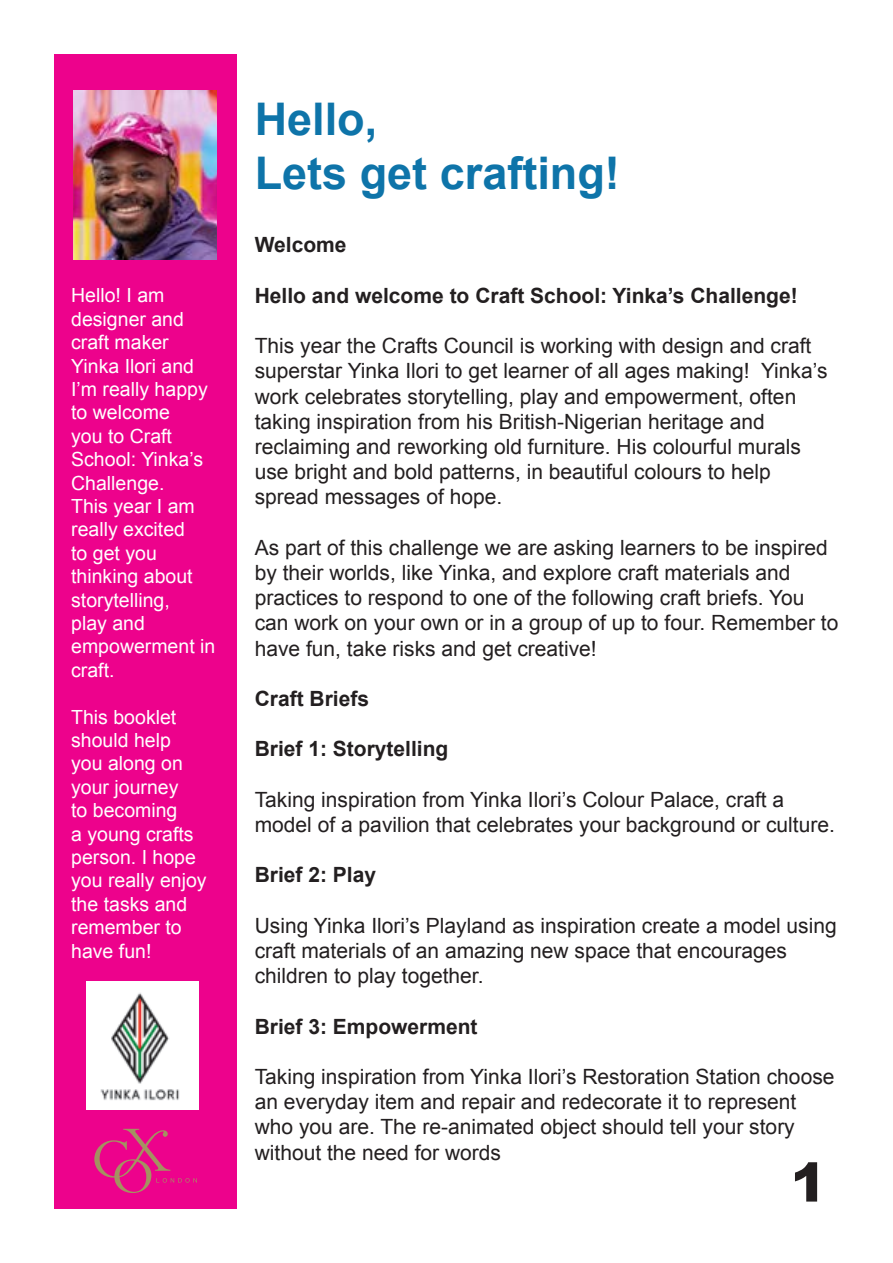
<style>
.page{position:relative;width:893px;height:1263px;background:#fff}
.page>*{position:absolute;margin:0;border:0;box-sizing:border-box;transform-origin:0 0}
.t1{font:900 54px "Arial";color:#231f20}
.t2{font:700 45px "Arial";color:#0e74a9}
.t3{font:21px/25.2px "Arial";color:#231f20}
.t4{font:700 21px "Arial";color:#231f20}
.t5{font:19.5px/23.4px "Arial";color:#fff}
</style>
<div class="page">
<div style="left:54px;top:54px;width:183px;height:1155px;background:#ed028c"></div>
<img style="left:73px;top:90px;width:144px;height:169px">
<img style="left:86px;top:981px;width:113px;height:129px">
<svg style="left:94px;top:1129px;width:103px;height:64px"></svg>
<p class="t5" style="left:71px;top:284px;width:146px">Hello! I am designer and craft maker<br>Yinka Ilori and<br>I’m really happy to welcome<br>you to Craft<br>School: Yinka’s<br>Challenge.<br>This year I am really excited<br>to get you thinking about storytelling,<br>play and empowerment in craft.</p>
<p class="t5" style="left:71px;top:705px;width:137px">This booklet should help you along on your journey<br>to becoming<br>a young crafts person. I hope you really enjoy the tasks and remember to have fun!</p>
<p class="t2" style="left:255px;top:90px;width:124px">Hello,</p>
<p class="t2" style="left:255px;top:144px;width:367px">Lets get crafting!</p>
<p class="t4" style="left:255px;top:231px;width:93px">Welcome</p>
<p class="t4" style="left:255px;top:282px;width:544px">Hello and welcome to Craft School: Yinka’s Challenge!</p>
<p class="t3" style="left:255px;top:333px;width:574px">This year the Crafts Council is working with design and craft superstar Yinka Ilori to get learner of all ages making! Yinka’s work celebrates storytelling, play and empowerment, often taking inspiration from his British-Nigerian heritage and reclaiming and reworking old furniture. His colourful murals use bright and bold patterns, in beautiful colours to help spread messages of hope.</p>
<p class="t3" style="left:255px;top:535px;width:585px">As part of this challenge we are asking learners to be inspired by their worlds, like Yinka, and explore craft materials and practices to respond to one of the following craft briefs. You can work on your own or in a group of up to four. Remember to have fun, take risks and get creative!</p>
<p class="t4" style="left:255px;top:685px;width:116px">Craft Briefs</p>
<p class="t4" style="left:255px;top:735px;width:195px">Brief 1: Storytelling</p>
<p class="t3" style="left:255px;top:787px;width:582px">Taking inspiration from Yinka Ilori’s Colour Palace, craft a model of a pavilion that celebrates your background or culture.</p>
<p class="t4" style="left:255px;top:861px;width:123px">Brief 2: Play</p>
<p class="t3" style="left:255px;top:913px;width:584px">Using Yinka Ilori’s Playland as inspiration create a model using craft materials of an amazing new space that encourages children to play together.</p>
<p class="t4" style="left:255px;top:1012px;width:224px">Brief 3: Empowerment</p>
<p class="t3" style="left:255px;top:1064px;width:581px">Taking inspiration from Yinka Ilori’s Restoration Station choose an everyday item and repair and redecorate it to represent who you are. The re-animated object should tell your story without the need for words</p>
<p class="t1" style="left:791px;top:1143px;width:38px">1</p>
</div>
